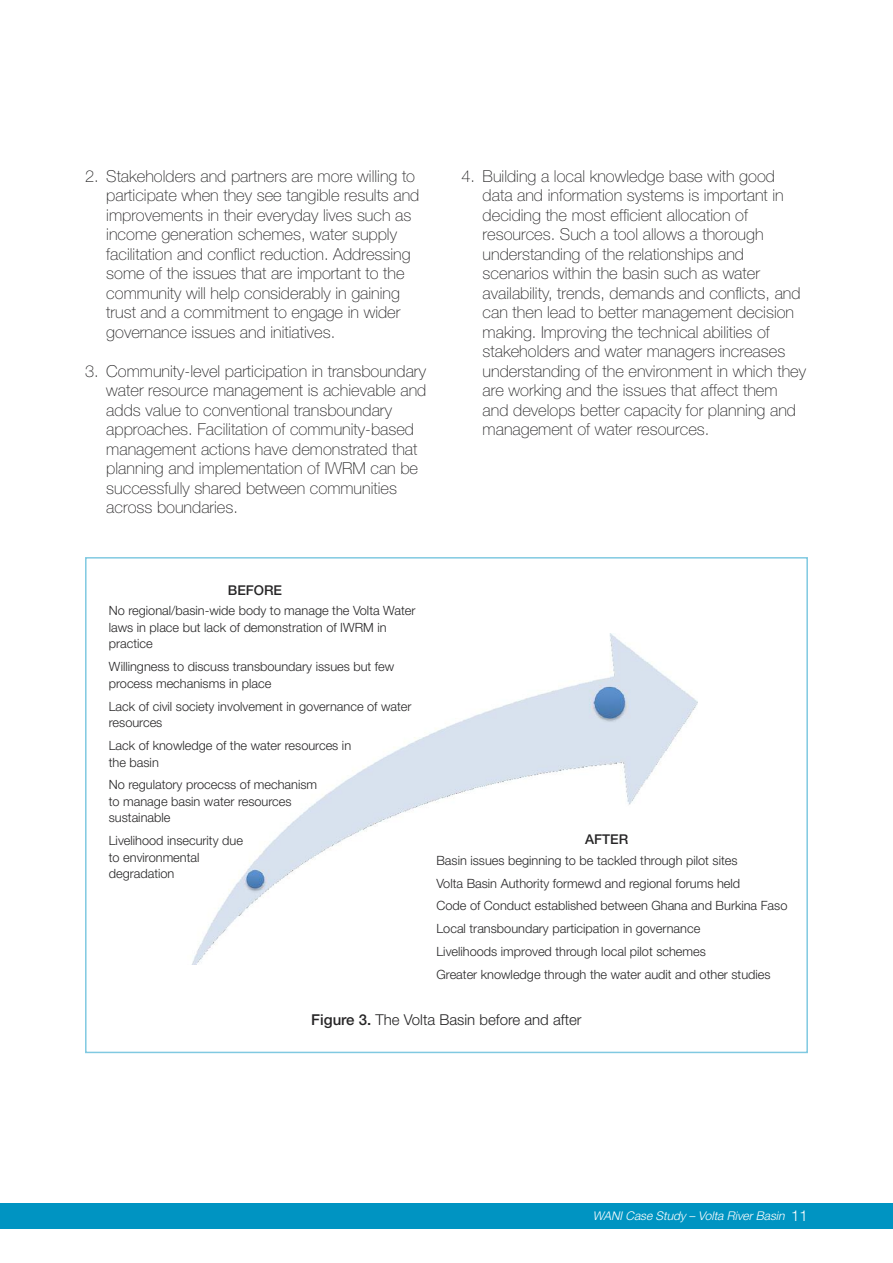
<style>
.page{position:relative;width:893px;height:1263px;background:#fff}
.page>*{position:absolute;margin:0;border:0;box-sizing:border-box;transform-origin:0 0}
.t1{font:100 16.5px/19.5px "Helvetica Neue LT Std";color:#272627}
.t2{font:300 15px "Helvetica Neue LT Std";color:#272627}
.t3{font:500 13.5px "Helvetica Neue LT Std";color:#272627}
.t4{font:300 12.75px/16.5px "Helvetica Neue LT Std";color:#272627}
.t5{font:italic 300 12px "Helvetica Neue LT Std";color:#fff}
.s1{font-weight:500}
.s2{font-style:normal;font-size:15px}
</style>
<div class="page">
<div style="left:0;top:1203px;width:893px;height:26px;background:#0094c2"></div>
<div style="left:85px;top:557px;width:723px;height:496px;border:2px solid #80c9e1"></div>
<img style="left:192px;top:633px;width:505px;height:331px">
<p class="t1" style="left:106px;top:168px;width:315px;text-indent:-21px">2. Stakeholders and partners are more willing to participate when they see tangible results and improvements in their everyday lives such as income generation schemes, water supply facilitation and conflict reduction. Addressing some of the issues that are important to the community will help considerably in gaining trust and a commitment to engage in wider governance issues and initiatives.</p>
<p class="t1" style="left:106px;top:363px;width:322px;text-indent:-21px">3. Community-level participation in transboundary water resource management is achievable and adds value to conventional transboundary approaches. Facilitation of community-based management actions have demonstrated that planning and implementation of IWRM can be successfully shared between communities across boundaries.</p>
<p class="t1" style="left:483px;top:168px;width:325px;text-indent:-21px">4. Building a local knowledge base with good data and information systems is important in deciding the most efficient allocation of resources. Such a tool allows a thorough understanding of the relationships and scenarios within the basin such as water availability, trends, demands and conflicts, and can then lead to better management decision making. Improving the technical abilities of stakeholders and water managers increases understanding of the environment in which they are working and the issues that affect them and develops better capacity for planning and management of water resources.</p>
<p class="t3" style="left:228px;top:585px;width:56px">BEFORE</p>
<p class="t4" style="left:109px;top:604px;width:308px">No regional/basin-wide body to manage the Volta Water laws in place but lack of demonstration of IWRM in practice</p>
<p class="t4" style="left:109px;top:660px;width:287px">Willingness to discuss transboundary issues but few process mechanisms in place</p>
<p class="t4" style="left:109px;top:699px;width:304px">Lack of civil society involvement in governance of water resources</p>
<p class="t4" style="left:109px;top:738px;width:244px">Lack of knowledge of the water resources in the basin</p>
<p class="t4" style="left:109px;top:778px;width:210px">No regulatory procecss of mechanism to manage basin water resources sustainable</p>
<p class="t4" style="left:109px;top:834px;width:136px">Livelihood insecurity due to environmental degradation</p>
<p class="t3" style="left:585px;top:834px;width:45px">AFTER</p>
<p class="t4" style="left:436px;top:850px;width:352px;line-height:23px">Basin issues beginning to be tackled through pilot sites<br>Volta Basin Authority formewd and regional forums held<br>Code of Conduct established between Ghana and Burkina Faso Local transboundary participation in governance<br>Livelihoods improved through local pilot schemes<br>Greater knowledge through the water audit and other studies</p>
<p class="t2" style="left:311px;top:1014px;width:272px"><span class="s1">Figure 3.</span> The Volta Basin before and after</p>
<p class="t5" style="left:593px;top:1211px;width:216px">WANI Case Study – Volta River Basin <span class="s2">1 1</span></p>
</div>
